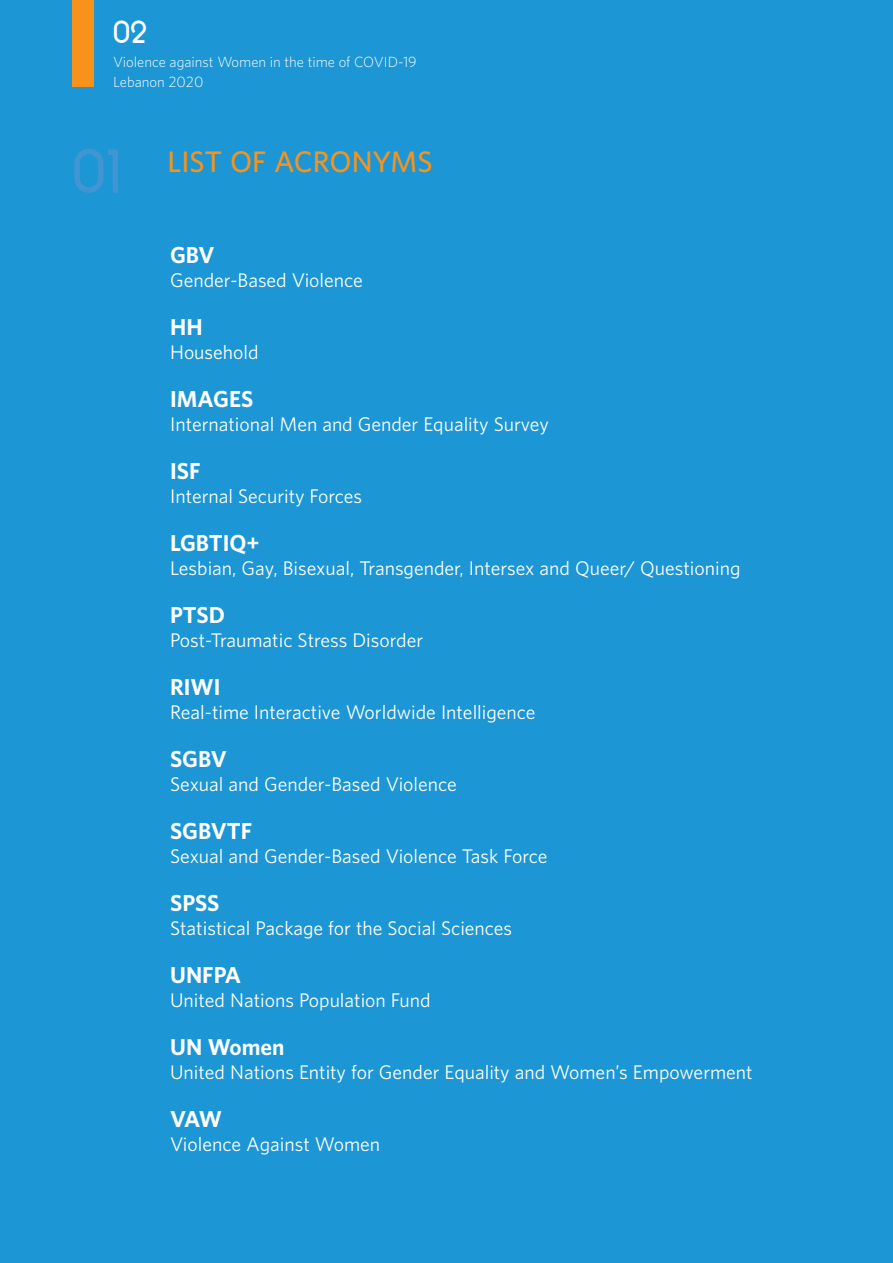
<style>
.page{position:relative;width:893px;height:1263px;background:#1c96d4}
.page>*{position:absolute;margin:0;border:0;box-sizing:border-box;transform-origin:0 0}
.t1{font:700 58.65px "Quadranta";color:#4295d1}
.t2{font:700 30px "Quadranta";color:#fff}
.t3{font:600 27px "UNFPA";color:#f7931d}
.t4{font:700 21px "UNFPA";color:#fff}
.t5{font:18px "UNFPA Text";color:#fff}
.t6{font:300 13.5px/19.5px "UNFPA";color:#fff}
</style>
<div class="page">
<div style="left:72px;top:0;width:22px;height:87px;background:#f7931d"></div>
<h2 class="t2" style="left:113px;top:13px;width:35px">02</h2>
<p class="t6" style="left:113px;top:52px;width:305px">Violence against Women in the time of COVID-19<br>Lebanon 2020</p>
<h1 class="t1" style="left:72px;top:135px;width:54px">01</h1>
<h3 class="t3" style="left:168px;top:144px;width:266px">LIST OF ACRONYMS</h3>
<p class="t4" style="left:170px;top:241px;width:46px">GBV</p>
<p class="t5" style="left:170px;top:268px;width:194px">Gender-Based Violence</p>
<p class="t4" style="left:170px;top:313px;width:34px">HH</p>
<p class="t5" style="left:170px;top:340px;width:90px">Household</p>
<p class="t4" style="left:170px;top:385px;width:85px">IMAGES</p>
<p class="t5" style="left:170px;top:412px;width:380px">International Men and Gender Equality Survey</p>
<p class="t4" style="left:170px;top:457px;width:32px">ISF</p>
<p class="t5" style="left:170px;top:484px;width:194px">Internal Security Forces</p>
<p class="t4" style="left:170px;top:529px;width:91px">LGBTIQ+</p>
<p class="t5" style="left:170px;top:556px;width:572px">Lesbian, Gay, Bisexual, Transgender, Intersex and Queer/ Questioning</p>
<p class="t4" style="left:170px;top:601px;width:56px">PTSD</p>
<p class="t5" style="left:170px;top:628px;width:255px">Post-Traumatic Stress Disorder</p>
<p class="t4" style="left:170px;top:673px;width:52px">RIWI</p>
<p class="t5" style="left:170px;top:700px;width:367px">Real-time Interactive Worldwide Intelligence</p>
<p class="t4" style="left:170px;top:745px;width:58px">SGBV</p>
<p class="t5" style="left:170px;top:772px;width:288px">Sexual and Gender-Based Violence</p>
<p class="t4" style="left:170px;top:817px;width:84px">SGBVTF</p>
<p class="t5" style="left:170px;top:844px;width:379px">Sexual and Gender-Based Violence Task Force</p>
<p class="t4" style="left:170px;top:889px;width:51px">SPSS</p>
<p class="t5" style="left:170px;top:916px;width:344px">Statistical Package for the Social Sciences</p>
<p class="t4" style="left:170px;top:961px;width:73px">UNFPA</p>
<p class="t5" style="left:170px;top:988px;width:262px">United Nations Population Fund</p>
<p class="t4" style="left:170px;top:1033px;width:116px">UN Women</p>
<p class="t5" style="left:170px;top:1060px;width:584px">United Nations Entity for Gender Equality and Women’s Empowerment</p>
<p class="t4" style="left:170px;top:1105px;width:53px">VAW</p>
<p class="t5" style="left:170px;top:1132px;width:212px">Violence Against Women</p>
</div>
